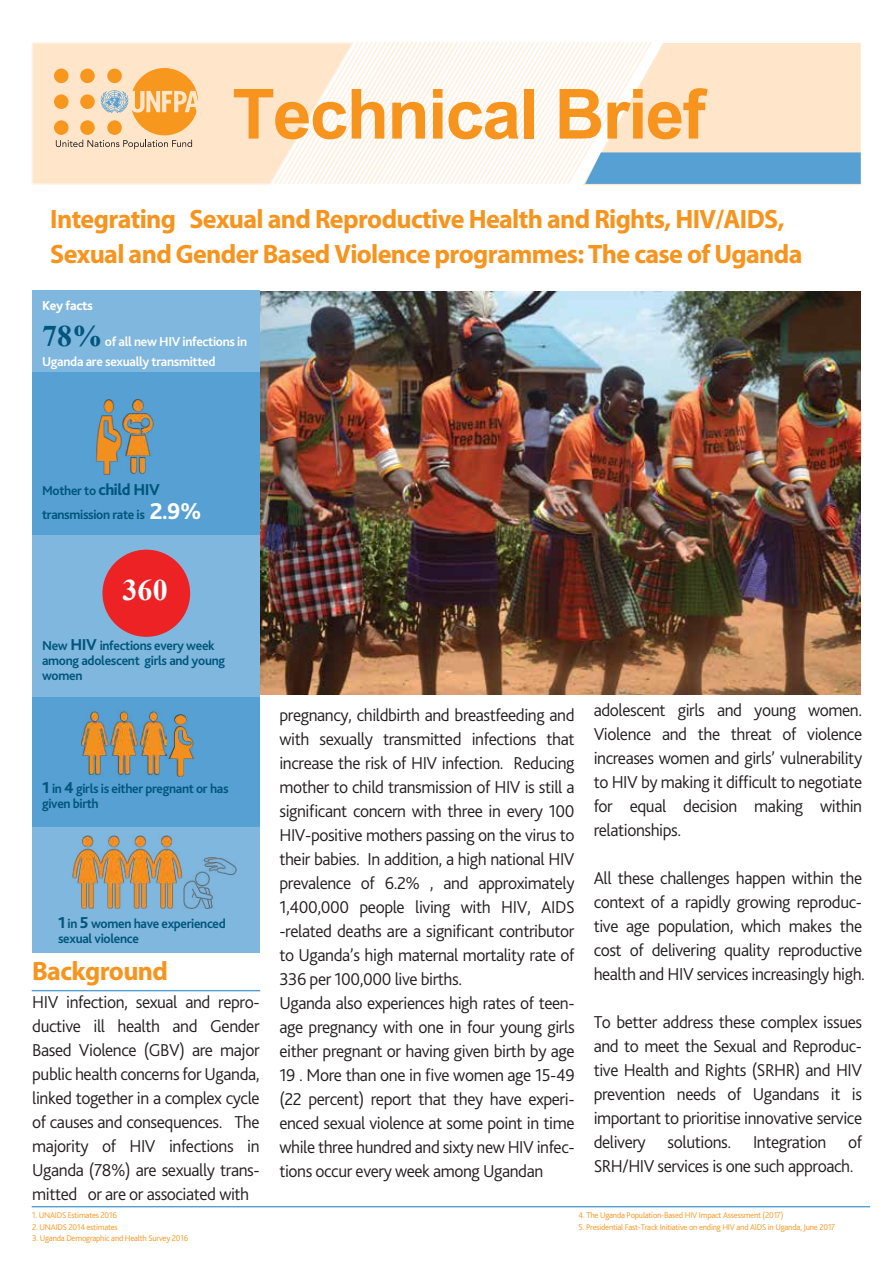
<style>
.page{position:relative;width:893px;height:1263px;background:#fff}
.page>*{position:absolute;margin:0;border:0;box-sizing:border-box;transform-origin:0 0}
.t1{font:700 69.3px "Arial";letter-spacing:-.025em;color:#f7941e}
.t2{font:700 29.85px "Times New Roman";color:#fff}
.t3{font:700 26.7px/35.5px "Myriad";letter-spacing:-.025em;color:#f7941e}
.t4{font:300 18px/24px "Bliss 2";letter-spacing:-.025em;color:#231f20;text-align:justify}
.t5{font:700 13.5px/15px "Bliss 2";letter-spacing:-.025em;color:#00567c}
.t6{font:700 13.5px/19.5px "Bliss 2";letter-spacing:-.025em;color:#fff}
.t7{font:800 13.5px "Bliss 2";letter-spacing:-.025em;color:#fff}
.t8{font:300 8.7px "Bliss 2";letter-spacing:-.025em;color:#f7941e}
.s1{font-family:"Times New Roman";font-size:29.85px;color:#00567c}
.s2{font-weight:800;font-size:16.5px}
.s3{font-weight:800;font-size:24px;color:#fff}
</style>
<div class="page">
<img style="left:260px;top:292px;width:601px;height:403px">
<svg style="left:31px;top:42px;width:550px;height:143px"></svg>
<svg style="left:54px;top:94px;width:15px;height:15px"></svg>
<svg style="left:54px;top:120px;width:15px;height:15px"></svg>
<div style="left:54px;top:69px;width:15px;height:14px;background:#f8971d;border-radius:50%"></div>
<svg style="left:56px;top:68px;width:142px;height:81px"></svg>
<svg style="left:581px;top:42px;width:280px;height:143px"></svg>
<hr style="left:32px;top:1206px;width:838px;height:1px;background:#56a0d3">
<hr style="left:32px;top:990px;width:228px;height:1px;background:#56a0d3">
<div style="left:32px;top:290px;width:228px;height:82px;background:#80b7de"></div>
<div style="left:32px;top:372px;width:228px;height:163px;background:#56a0d3"></div>
<div style="left:32px;top:535px;width:228px;height:162px;background:#80b7de"></div>
<div style="left:32px;top:697px;width:228px;height:132px;background:#56a0d3"></div>
<div style="left:32px;top:827px;width:228px;height:126px;background:#80b7de"></div>
<div style="left:103px;top:550px;width:86px;height:86px;background:#ed2224;border-radius:50%"></div>
<div style="left:102px;top:550px;width:88px;height:87px;border:2px solid #ed2224;border-radius:50%"></div>
<img style="left:82px;top:711px;width:85px;height:64px">
<img style="left:168px;top:715px;width:26px;height:61px">
<img style="left:72px;top:836px;width:112px;height:73px">
<img style="left:184px;top:857px;width:52px;height:52px">
<img style="left:96px;top:399px;width:57px;height:76px">
<h1 class="t1" style="left:232px;top:68px;width:475px">Technical Brief</h1>
<h3 class="t3" style="left:50px;top:202px;width:754px">Integrating Sexual and Reproductive Health and Rights, HIV/AIDS,<br>Sexual and Gender Based Violence programmes: The case of Uganda</h3>
<p class="t7" style="left:42px;top:297px;width:52px">Key facts</p>
<p class="t6" style="left:42px;top:331px;width:207px"><span class="s1">78%</span> of all new HIV infections in<br>Uganda are sexually transmitted</p>
<p class="t5" style="left:42px;top:478px;width:161px;line-height:24px">Mother to <span class="s2">child HIV </span>transmission rate is <span class="s3">2.9%</span></p>
<h2 class="t2" style="left:122px;top:569px;width:47px">360</h2>
<p class="t5" style="left:42px;top:638px;width:185px">New <span class="s2">HIV</span> infections every week among adolescent girls and young women</p>
<p class="t5" style="left:42px;top:780px;width:188px"><span class="s2">1</span> in <span class="s2">4</span> girls is either pregnant or has given birth</p>
<p class="t5" style="left:58px;top:915px;width:169px"><span class="s2">1</span> in <span class="s2">5</span> women have experienced sexual violence</p>
<h3 class="t3" style="left:32px;top:954px;width:137px">Background</h3>
<p class="t4" style="left:32px;top:990px;width:229px">HIV infection, sexual and repro&shy;ductive ill health and Gender Based Violence (GBV) are major public health concerns for Uganda, linked together in a complex cycle of causes and consequences. The majority of HIV infections in Uganda (78%) are sexually trans&shy;mitted or are or associated with</p>
<p class="t8" style="left:32px;top:1210px;width:86px">1. UNAIDS Estimates 2016</p>
<p class="t8" style="left:32px;top:1221px;width:87px">2. UNAIDS 2014 estimates</p>
<p class="t8" style="left:32px;top:1233px;width:158px">3. Uganda Demographic and Health Survey 2016</p>
<p class="t4" style="left:279px;top:702px;width:297px;text-align:left">pregnancy, childbirth and breastfeeding and with sexually transmitted infections that increase the risk of HIV infection. Reducing mother to child transmission of HIV is still a significant concern with three in every 100<br>HIV-positive mothers passing on the virus to their babies. In addition, a high national HIV prevalence of 6.2% , and approximately 1,400,000 people living with HIV, AIDS -related deaths are a significant contributor to Uganda’s high maternal mortality rate of 336 per 100,000 live births.<br>Uganda also experiences high rates of teen&shy;age pregnancy with one in four young girls either pregnant or having given birth by age 19 . More than one in five women age 15-49 (22 percent) report that they have experi&shy;enced sexual violence at some point in time while three hundred and sixty new HIV infec&shy;tions occur every week among Ugandan</p>
<p class="t4" style="left:594px;top:698px;width:270px">adolescent girls and young women.<br>Violence and the threat of violence increases women and girls’ vulnerability to HIV by making it difficult to negotiate for equal decision making within relationships.</p>
<p class="t4" style="left:594px;top:866px;width:273px;text-align:left">All these challenges happen within the context of a rapidly growing reproduc&shy;tive age population, which makes the cost of delivering quality reproductive health and HIV services increasingly high.</p>
<p class="t4" style="left:594px;top:1010px;width:270px">To better address these complex issues and to meet the Sexual and Reproduc&shy;tive Health and Rights (SRHR) and HIV prevention needs of Ugandans it is important to prioritise innovative service delivery solutions. Integration of SRH/HIV services is one such approach.</p>
<p class="t8" style="left:579px;top:1210px;width:206px">4. The Uganda Population-Based HIV Impact Assessment (2017)</p>
<p class="t8" style="left:579px;top:1221px;width:258px">5. Presidential Fast-Track Initiative on ending HIV and AIDS in Uganda, June 2017</p>
</div>
